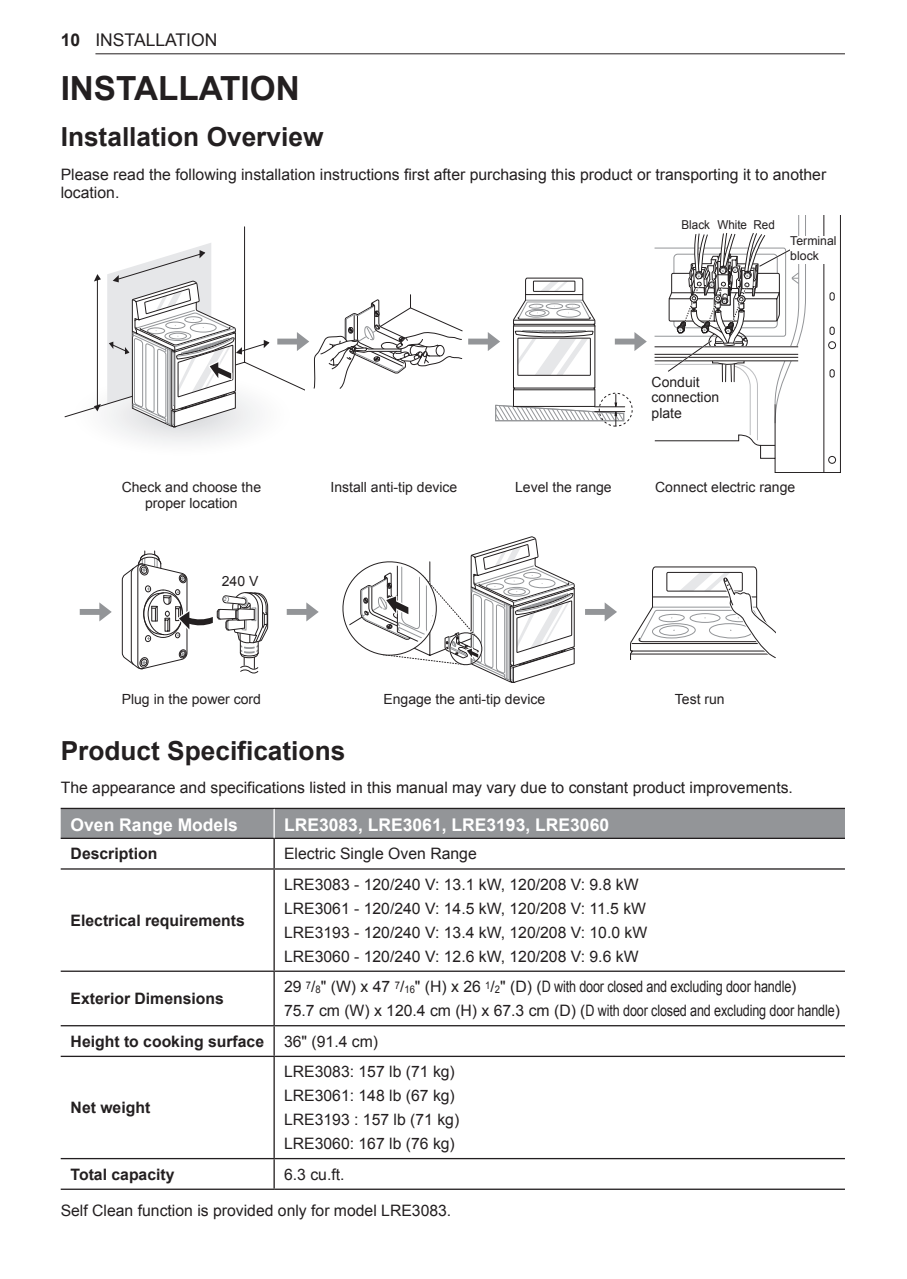
<style>
.page{position:relative;width:907px;height:1279px;background:#fff}
.page>*{position:absolute;margin:0;border:0;box-sizing:border-box;transform-origin:0 0}
.t1{font:700 33.25px "Arial";color:#231f20}
.t2{font:700 26.25px "Arial";color:#231f20}
.t3{font:700 17.5px "Arial";color:#fff}
.t4{font:17.5px "Arial";color:#231f20}
.t5{font:15.75px/23.8px "Arial";color:#231f20}
.t6{font:700 15.75px "Arial";color:#231f20}
.t7{font:14px/15.8px "Arial";color:#231f20;text-align:center}
.t8{font:12.25px "Arial";color:#231f20;scale:.95 1}
.t9{font:12.25px/14.7px "Arial";color:#231f20}
.s1{font-weight:700}
.s2{font-size:10.5px}
</style>
<div class="page">
<hr style="left:95px;top:53px;width:749px;height:1px;background:#231f20">
<svg style="left:760px;top:216px;width:80px;height:257px"></svg>
<hr style="left:823px;top:216px;width:1px;height:256px;background:#231f20">
<hr style="left:774px;top:404px;width:1px;height:54px;background:#231f20">
<svg style="left:828px;top:292px;width:7px;height:171px"></svg>
<svg style="left:654px;top:216px;width:151px;height:230px"></svg>
<svg style="left:65px;top:227px;width:397px;height:216px"></svg>
<svg style="left:468px;top:278px;width:178px;height:148px"></svg>
<div style="left:790px;top:236px;width:46px;height:28px;background:#fff"></div>
<svg style="left:342px;top:536px;width:232px;height:147px"></svg>
<div style="left:529px;top:579px;width:26px;height:9px;border:1px solid #939598;border-radius:50%"></div>
<svg style="left:122px;top:550px;width:146px;height:123px"></svg>
<svg style="left:630px;top:566px;width:145px;height:94px"></svg>
<svg style="left:80px;top:602px;width:32px;height:19px"></svg>
<svg style="left:287px;top:602px;width:32px;height:19px"></svg>
<svg style="left:585px;top:602px;width:32px;height:19px"></svg>
<div style="left:61px;top:809px;width:783px;height:28px;background:#939598"></div>
<hr style="left:61px;top:808px;width:213px;height:1px;background:#231f20">
<hr style="left:274px;top:808px;width:570px;height:1px;background:#231f20">
<hr style="left:61px;top:837px;width:213px;height:2px;background:#231f20">
<hr style="left:274px;top:837px;width:570px;height:2px;background:#231f20">
<hr style="left:273px;top:839px;width:2px;height:29px;background:#231f20">
<hr style="left:61px;top:868px;width:213px;height:1px;background:#231f20">
<hr style="left:274px;top:868px;width:570px;height:1px;background:#231f20">
<hr style="left:273px;top:869px;width:2px;height:101px;background:#231f20">
<hr style="left:61px;top:970px;width:213px;height:2px;background:#231f20">
<hr style="left:274px;top:970px;width:570px;height:2px;background:#231f20">
<hr style="left:273px;top:972px;width:2px;height:53px;background:#231f20">
<hr style="left:61px;top:1025px;width:213px;height:1px;background:#231f20">
<hr style="left:274px;top:1025px;width:570px;height:1px;background:#231f20">
<hr style="left:273px;top:1026px;width:2px;height:29px;background:#231f20">
<hr style="left:61px;top:1055px;width:213px;height:2px;background:#231f20">
<hr style="left:274px;top:1055px;width:570px;height:2px;background:#231f20">
<hr style="left:273px;top:1057px;width:2px;height:101px;background:#231f20">
<hr style="left:61px;top:1158px;width:213px;height:1px;background:#231f20">
<hr style="left:274px;top:1158px;width:570px;height:1px;background:#231f20">
<hr style="left:273px;top:1159px;width:2px;height:29px;background:#231f20">
<hr style="left:61px;top:1188px;width:213px;height:2px;background:#231f20">
<hr style="left:274px;top:1188px;width:570px;height:2px;background:#231f20">
<hr style="left:273px;top:809px;width:2px;height:28px;background:#fff">
<p class="t4" style="left:61px;top:28px;width:158px"><span class="s1">10</span> INSTALLATION</p>
<h1 class="t1" style="left:61px;top:66px;width:240px">INSTALLATION</h1>
<h2 class="t2" style="left:61px;top:119px;width:264px">Installation Overview</h2>
<p class="t5" style="left:61px;top:165px;width:767px;line-height:18.9px">Please read the following installation instructions first after purchasing this product or transporting it to another location.</p>
<p class="t8" style="left:681px;top:217px;width:100px">Black White Red</p>
<p class="t9" style="left:790px;top:234px;width:48px">Terminal block</p>
<p class="t7" style="left:651px;top:374px;width:69px;text-align:left">Conduit connection plate</p>
<p class="t7" style="left:122px;top:479px;width:141px">Check and choose the proper location</p>
<p class="t7" style="left:330px;top:479px;width:128px">Install anti-tip device</p>
<p class="t7" style="left:515px;top:479px;width:98px">Level the range</p>
<p class="t7" style="left:655px;top:479px;width:142px">Connect electric range</p>
<p class="t7" style="left:222px;top:573px;width:38px">240 V</p>
<p class="t7" style="left:122px;top:691px;width:141px">Plug in the power cord</p>
<p class="t7" style="left:383px;top:691px;width:163px">Engage the anti-tip device</p>
<p class="t7" style="left:674px;top:691px;width:51px">Test run</p>
<h2 class="t2" style="left:61px;top:733px;width:286px">Product Specifications</h2>
<p class="t5" style="left:61px;top:776px;width:733px">The appearance and specifications listed in this manual may vary due to constant product improvements.</p>
<p class="t3" style="left:71px;top:813px;width:169px">Oven Range Models</p>
<p class="t3" style="left:284px;top:813px;width:326px">LRE3083, LRE3061, LRE3193, LRE3060</p>
<p class="t6" style="left:71px;top:843px;width:88px">Description</p>
<p class="t5" style="left:284px;top:842px;width:194px">Electric Single Oven Range</p>
<p class="t6" style="left:71px;top:909px;width:176px">Electrical requirements</p>
<p class="t6" style="left:71px;top:988px;width:155px">Exterior Dimensions</p>
<p class="t5" style="left:284px;top:872px;width:365px">LRE3083 - 120/240 V: 13.1 kW, 120/208 V: 9.8 kW LRE3061 - 120/240 V: 14.5 kW, 120/208 V: 11.5 kW LRE3193 - 120/240 V: 13.4 kW, 120/208 V: 10.0 kW LRE3060 - 120/240 V: 12.6 kW, 120/208 V: 9.6 kW</p>
<p class="t5" style="left:284px;top:975px;width:557px">29 <sup>7</sup>/<span class="s2">8</span>" (W) x 47 <sup>7</sup>/<span class="s2">16</span>" (H) x 26 <sup>1</sup>/<span class="s2">2</span>" (D) (D with door closed and excluding door handle)<br>75.7 cm (W) x 120.4 cm (H) x 67.3 cm (D) (D with door closed and excluding door handle)</p>
<p class="t6" style="left:71px;top:1030px;width:195px">Height to cooking surface</p>
<p class="t5" style="left:284px;top:1029px;width:95px">36" (91.4 cm)</p>
<p class="t6" style="left:71px;top:1097px;width:81px">Net weight</p>
<p class="t5" style="left:284px;top:1060px;width:177px">LRE3083: 157 lb (71 kg)<br>LRE3061: 148 lb (67 kg)<br>LRE3193 : 157 lb (71 kg)<br>LRE3060: 167 lb (76 kg)</p>
<p class="t6" style="left:71px;top:1163px;width:105px">Total capacity</p>
<p class="t5" style="left:284px;top:1162px;width:62px">6.3 cu.ft.</p>
<p class="t5" style="left:61px;top:1198px;width:392px">Self Clean function is provided only for model LRE3083.</p>
</div>
